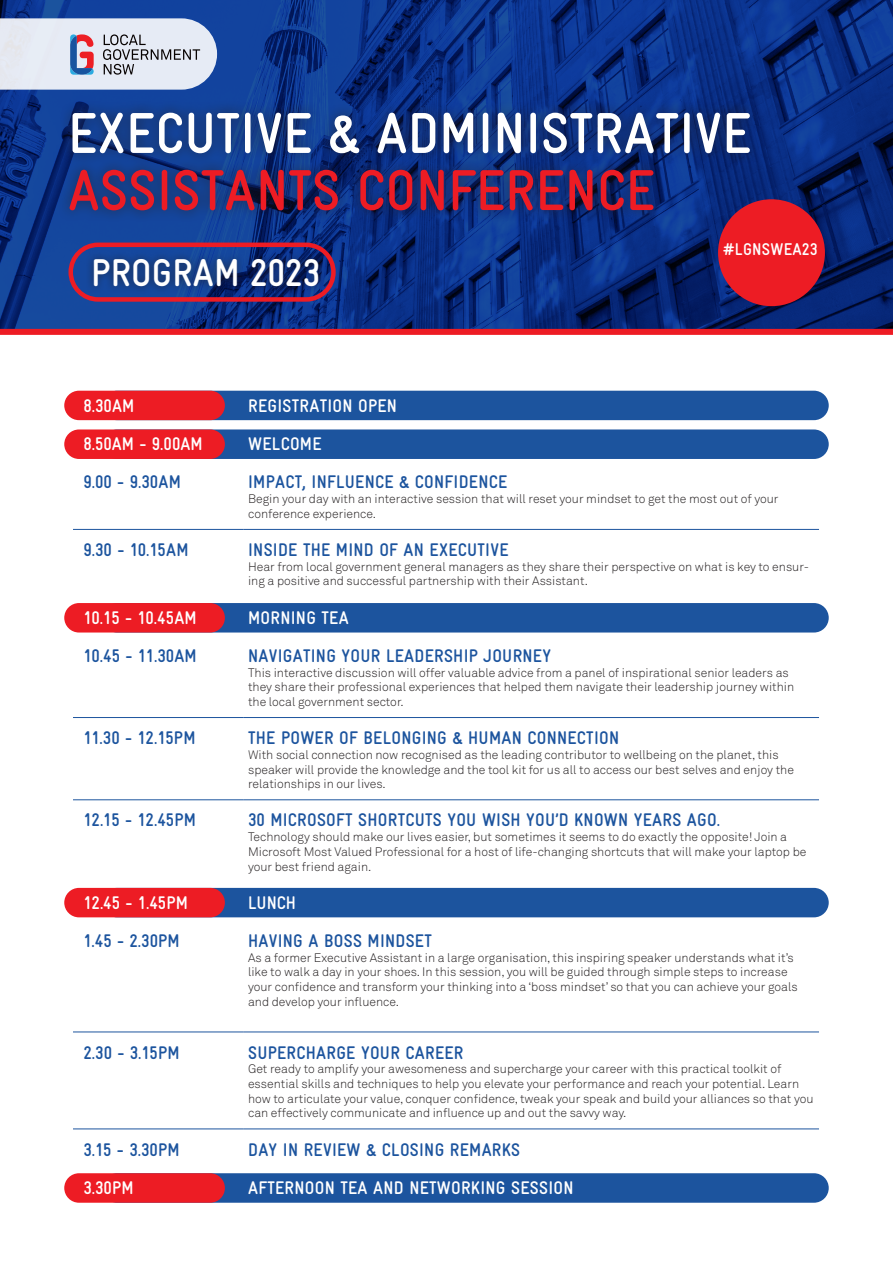
<style>
.page{position:relative;width:893px;height:1263px;background:#fff}
.page>*{position:absolute;margin:0;border:0;box-sizing:border-box;transform-origin:0 0}
.t1{font:700 condensed 57.75px "Gravur";letter-spacing:.005em;color:#fff}
.t2{font:700 condensed 57.75px "Gravur";letter-spacing:.005em;color:#ed1c24}
.t3{font:700 condensed 38.85px "Gravur";letter-spacing:.005em;color:#fff}
.Program_Table{font:700 condensed 18.3px "Gravur";letter-spacing:.015em;color:#1c549e}
.Program_Table-2{font:700 condensed 18.3px "Gravur";letter-spacing:.015em;color:#fff}
.t4{font:700 condensed 17.1px "Gravur";letter-spacing:.015em;color:#fff}
.Program_Table-3{font:12.3px/14.7px "Akkurat Light Pro";color:#231f20}
</style>
<div class="page">
<svg style="left:0;top:0;width:893px;height:329px;background:#0b3084"></svg>
<div style="left:0;top:329px;width:893px;height:6px;background:#ed1c24"></div>
<div style="left:58px;top:100px;width:704px;height:123px;background:#231f20;opacity:.62"></div>
<div style="left:68px;top:243px;width:268px;height:59px;border:4px solid #ed1c24;border-radius:27px"></div>
<div style="left:86px;top:251px;width:240px;height:43px;background:#231f20;opacity:.62"></div>
<div style="left:102px;top:391px;width:727px;height:29px;background:#1c549e;border-radius:15px"></div>
<div style="left:102px;top:429px;width:727px;height:30px;background:#1c549e;border-radius:15px"></div>
<div style="left:102px;top:603px;width:727px;height:29px;background:#1c549e;border-radius:15px"></div>
<div style="left:102px;top:888px;width:727px;height:29px;background:#1c549e;border-radius:15px"></div>
<div style="left:102px;top:1173px;width:727px;height:30px;background:#1c549e;border-radius:15px"></div>
<div style="left:64px;top:391px;width:161px;height:29px;background:#ed1c24;border-radius:15px"></div>
<div style="left:64px;top:429px;width:161px;height:30px;background:#ed1c24;border-radius:15px"></div>
<div style="left:64px;top:603px;width:161px;height:29px;background:#ed1c24;border-radius:15px"></div>
<div style="left:64px;top:888px;width:161px;height:29px;background:#ed1c24;border-radius:15px"></div>
<div style="left:64px;top:1173px;width:161px;height:30px;background:#ed1c24;border-radius:15px"></div>
<hr style="left:73px;top:529px;width:170px;height:1px;background:#1c549e">
<hr style="left:243px;top:529px;width:576px;height:1px;background:#1c549e">
<hr style="left:73px;top:717px;width:170px;height:1px;background:#1c549e">
<hr style="left:243px;top:717px;width:576px;height:1px;background:#1c549e">
<hr style="left:73px;top:799px;width:170px;height:1px;background:#1c549e">
<hr style="left:243px;top:799px;width:576px;height:1px;background:#1c549e">
<hr style="left:73px;top:1032px;width:170px;height:1px;background:#1c549e">
<hr style="left:243px;top:1032px;width:576px;height:1px;background:#1c549e">
<hr style="left:73px;top:1128px;width:170px;height:1px;background:#1c549e">
<hr style="left:243px;top:1128px;width:576px;height:1px;background:#1c549e">
<svg style="left:0;top:18px;width:217px;height:72px;background:#cfd3e1"></svg>
<div style="left:718px;top:199px;width:107px;height:107px;background:#ed1c24;border-radius:50%"></div>
<p class="t1" style="left:68px;top:101px;width:685px">EXECUTIVE &amp; ADMINISTRATIVE</p>
<p class="t2" style="left:68px;top:158px;width:588px">ASSISTANTS CONFERENCE</p>
<p class="t3" style="left:91px;top:252px;width:230px">PROGRAM 2023</p>
<p class="t4" style="left:723px;top:240px;width:96px">#LGNSWEA23</p>
<p class="Program_Table-2" style="left:83px;top:396px;width:52px">8.30AM</p>
<p class="Program_Table-2" style="left:248px;top:396px;width:150px">REGISTRATION OPEN</p>
<p class="Program_Table-2" style="left:83px;top:434px;width:121px">8.50AM - 9.00AM</p>
<p class="Program_Table-2" style="left:248px;top:434px;width:75px">WELCOME</p>
<p class="Program_Table" style="left:83px;top:472px;width:99px">9.00 - 9.30AM</p>
<p class="Program_Table" style="left:248px;top:472px;width:261px">IMPACT, INFLUENCE &amp; CONFIDENCE</p>
<p class="Program_Table-3" style="left:248px;top:492px;width:532px">Begin your day with an interactive session that will reset your mindset to get the most out of your conference experience.</p>
<p class="Program_Table" style="left:83px;top:540px;width:107px">9.30 - 10.15AM</p>
<p class="Program_Table" style="left:248px;top:540px;width:262px">INSIDE THE MIND OF AN EXECUTIVE</p>
<p class="Program_Table-3" style="left:248px;top:559px;width:562px">Hear from local government general managers as they share their perspective on what is key to ensur&shy;ing a positive and successful partnership with their Assistant.</p>
<p class="Program_Table-2" style="left:83px;top:607px;width:115px">10.15 - 10.45AM</p>
<p class="Program_Table-2" style="left:248px;top:607px;width:102px">MORNING TEA</p>
<p class="Program_Table" style="left:83px;top:645px;width:115px">10.45 - 11.30AM</p>
<p class="Program_Table" style="left:248px;top:645px;width:304px">NAVIGATING YOUR LEADERSHIP JOURNEY</p>
<p class="Program_Table-3" style="left:248px;top:665px;width:548px">This interactive discussion will offer valuable advice from a panel of inspirational senior leaders as they share their professional experiences that helped them navigate their leadership journey within the local government sector.</p>
<p class="Program_Table" style="left:83px;top:728px;width:114px">11.30 - 12.15PM</p>
<p class="Program_Table" style="left:248px;top:728px;width:372px">THE POWER OF BELONGING &amp; HUMAN CONNECTION</p>
<p class="Program_Table-3" style="left:248px;top:747px;width:547px">With social connection now recognised as the leading contributor to wellbeing on the planet, this speaker will provide the knowledge and the tool kit for us all to access our best selves and enjoy the relationships in our lives.</p>
<p class="Program_Table" style="left:83px;top:810px;width:114px">12.15 - 12.45PM</p>
<p class="Program_Table" style="left:248px;top:810px;width:474px">30 MICROSOFT SHORTCUTS YOU WISH YOU’D KNOWN YEARS AGO.</p>
<p class="Program_Table-3" style="left:248px;top:830px;width:560px">Technology should make our lives easier, but sometimes it seems to do exactly the opposite! Join a<br>Microsoft Most Valued Professional for a host of life-changing shortcuts that will make your laptop be your best friend again.</p>
<p class="Program_Table-2" style="left:83px;top:892px;width:106px">12.45 - 1.45PM</p>
<p class="Program_Table-2" style="left:248px;top:892px;width:50px">LUNCH</p>
<p class="Program_Table" style="left:83px;top:930px;width:98px">1.45 - 2.30PM</p>
<p class="Program_Table" style="left:248px;top:930px;width:185px">HAVING A BOSS MINDSET</p>
<p class="Program_Table-3" style="left:248px;top:950px;width:551px">As a former Executive Assistant in a large organisation, this inspiring speaker understands what it’s like to walk a day in your shoes. In this session, you will be guided through simple steps to increase your confidence and transform your thinking into a ‘boss mindset’ so that you can achieve your goals and develop your influence.</p>
<p class="Program_Table" style="left:83px;top:1042px;width:98px">2.30 - 3.15PM</p>
<p class="Program_Table" style="left:248px;top:1042px;width:217px">SUPERCHARGE YOUR CAREER</p>
<p class="Program_Table-3" style="left:248px;top:1062px;width:567px">Get ready to amplify your awesomeness and supercharge your career with this practical toolkit of essential skills and techniques to help you elevate your performance and reach your potential. Learn how to articulate your value, conquer confidence, tweak your speak and build your alliances so that you can effectively communicate and influence up and out the savvy way.</p>
<p class="Program_Table" style="left:83px;top:1139px;width:98px">3.15 - 3.30PM</p>
<p class="Program_Table" style="left:248px;top:1139px;width:274px">DAY IN REVIEW &amp; CLOSING REMARKS</p>
<p class="Program_Table-2" style="left:83px;top:1177px;width:52px">3.30PM</p>
<p class="Program_Table-2" style="left:248px;top:1177px;width:327px">AFTERNOON TEA AND NETWORKING SESSION</p>
</div>
